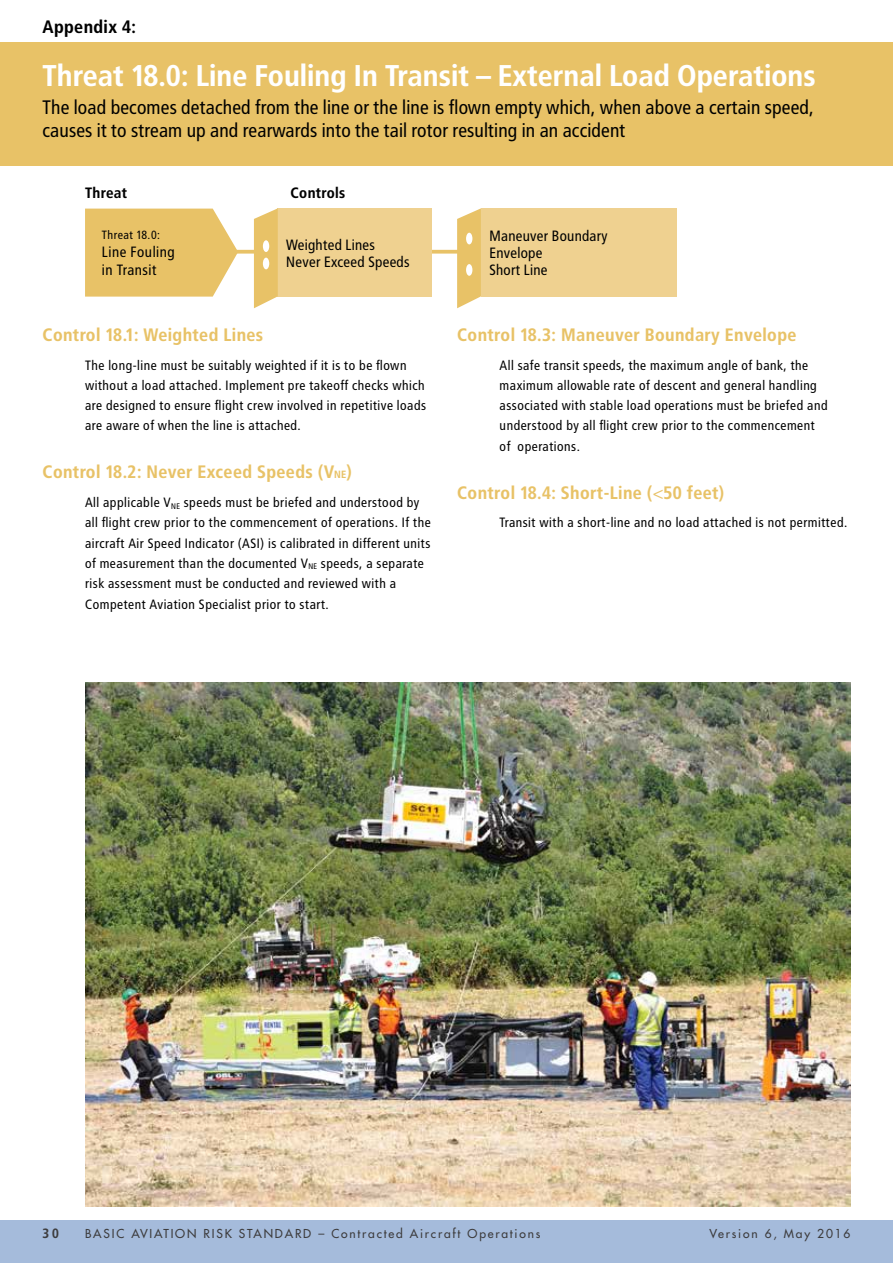
<style>
.page{position:relative;width:893px;height:1263px;background:#fff}
.page>*{position:absolute;margin:0;border:0;box-sizing:border-box;transform-origin:0 0}
.t1{font:700 30px "Transit";letter-spacing:-.02em;color:#fff}
.t2{font:19.5px/23.4px "Transit";letter-spacing:-.03em;color:#000}
.t3{font:700 18px "Transit";color:#e8c267}
.t4{font:700 18px "Transit";color:#000}
.t5{font:700 15px "Transit";color:#000}
.t6{font:14.85px/17px "Transit";letter-spacing:-.02em;color:#000}
.t7{font:14.85px/17.9px "Transit";color:#000}
.t8{font:13.5px/20.2px "Transit";color:#000}
.t9{font:700 13.5px "Transit";color:#3d3c3d}
.t10{font:12px "Futura";letter-spacing:.15em;color:#3d3c3d}
.t11{font:12px "Transit";color:#000}
.s1{font-size:10.5px}
.s2{font-family:"Helvetica Neue";font-weight:400}
</style>
<div class="page">
<div style="left:0;top:1220px;width:893px;height:43px;background:#a5bbdb"></div>
<div style="left:0;top:43px;width:893px;height:123px;background:#e8c267"></div>
<img style="left:85px;top:682px;width:765px;height:525px">
<svg style="left:238px;top:250px;width:219px;height:4px"></svg>
<svg style="left:85px;top:209px;width:153px;height:88px;background:#e9c673"></svg>
<div style="left:278px;top:209px;width:154px;height:88px;background:#efd190"></div>
<div style="left:481px;top:209px;width:196px;height:88px;background:#efd190"></div>
<svg style="left:254px;top:208px;width:24px;height:100px;background:#eac979"></svg>
<svg style="left:457px;top:208px;width:24px;height:100px;background:#eac97a"></svg>
<div style="left:263px;top:240px;width:6px;height:12px;background:#fff;border-radius:50%"></div>
<div style="left:466px;top:233px;width:6px;height:11px;background:#fff;border-radius:50%"></div>
<div style="left:263px;top:258px;width:6px;height:11px;background:#fff;border-radius:50%"></div>
<div style="left:466px;top:264px;width:6px;height:12px;background:#fff;border-radius:50%"></div>
<h3 class="t4" style="left:43px;top:16px;width:95px">Appendix 4:</h3>
<h1 class="t1" style="left:43px;top:58px;width:775px">Threat 18.0: Line Fouling In Transit – External Load Operations</h1>
<h2 class="t2" style="left:43px;top:96px;width:774px">The load becomes detached from the line or the line is flown empty which, when above a certain speed, causes it to stream up and rearwards into the tail rotor resulting in an accident</h2>
<p class="t5" style="left:85px;top:184px;width:44px">Threat</p>
<p class="t5" style="left:291px;top:184px;width:57px">Controls</p>
<p class="t11" style="left:102px;top:228px;width:60px">Threat 18.0:</p>
<p class="t7" style="left:102px;top:243px;width:75px">Line Fouling in Transit</p>
<p class="t6" style="left:286px;top:236px;width:126px">Weighted Lines<br>Never Exceed Speeds</p>
<p class="t6" style="left:489px;top:228px;width:120px">Maneuver Boundary<br>Envelope<br>Short Line</p>
<h3 class="t3" style="left:43px;top:324px;width:223px">Control 18.1: Weighted Lines</h3>
<p class="t8" style="left:85px;top:355px;width:343px">The long-line must be suitably weighted if it is to be flown without a load attached. Implement pre takeoff checks which are designed to ensure flight crew involved in repetitive loads are aware of when the line is attached.</p>
<h3 class="t3" style="left:43px;top:461px;width:311px">Control 18.2: Never Exceed Speeds (V<span class="s1">ne</span>)</h3>
<p class="t8" style="left:85px;top:492px;width:348px">All applicable V<sub>NE</sub> speeds must be briefed and understood by all flight crew prior to the commencement of operations. If the aircraft Air Speed Indicator (ASI) is calibrated in different units of measurement than the documented V<sub>NE</sub> speeds, a separate risk assessment must be conducted and reviewed with a Competent Aviation Specialist prior to start.</p>
<h3 class="t3" style="left:457px;top:324px;width:341px">Control 18.3: Maneuver Boundary Envelope</h3>
<p class="t8" style="left:500px;top:355px;width:330px">All safe transit speeds, the maximum angle of bank, the maximum allowable rate of descent and general handling associated with stable load operations must be briefed and understood by all flight crew prior to the commencement of operations.</p>
<h3 class="t3" style="left:457px;top:482px;width:269px">Control 18.4: Short-Line (<span class="s2">&lt;</span>50 feet)</h3>
<p class="t8" style="left:500px;top:513px;width:350px">Transit with a short-line and no load attached is not permitted.</p>
<p class="t9" style="left:43px;top:1225px;width:18px">30</p>
<p class="t10" style="left:85px;top:1226px;width:457px">Basic Aviation Risk Standard – Contracted Aircraft Operations</p>
<p class="t10" style="left:710px;top:1226px;width:142px">Version 6, May 2016</p>
</div>
